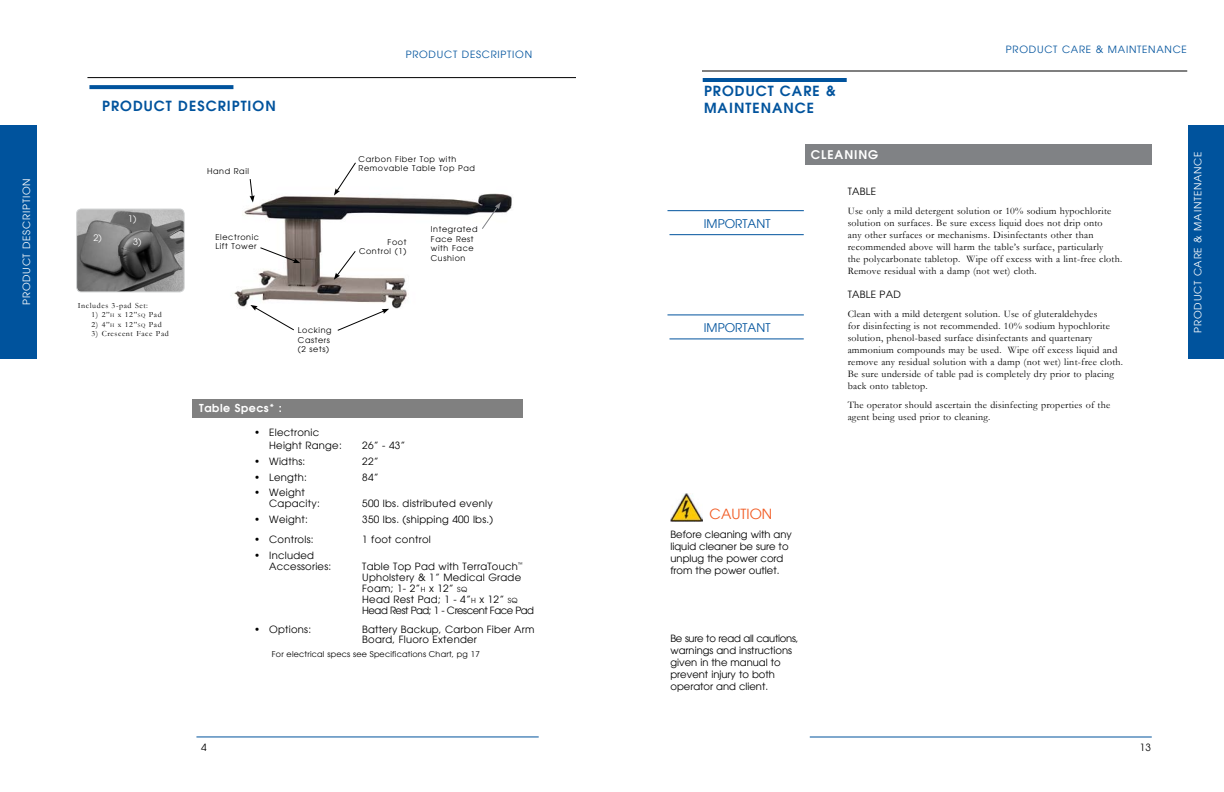
<style>
.page{position:relative;width:1224px;height:792px;background:#fff}
.page>*{position:absolute;margin:0;border:0;box-sizing:border-box;transform-origin:0 0}
.t1{font:600 14px/16.8px "Avant Garde";letter-spacing:.075em;color:#00539d}
.t2{font:14px "Avant Garde";color:#f15a22}
.t3{font:12px "Avant Garde";color:#00539d}
.t4{font:600 12px "Avant Garde";letter-spacing:.075em;color:#fff}
.t5{font:600 11px "Avant Garde";letter-spacing:.05em;color:#fff}
.t6{font:10px/12px "Garamond";letter-spacing:.025em;color:#000}
.t7{font:10px/11px "Avant Garde";letter-spacing:.025em;color:#000}
.t8{font:10px/12px "Avant Garde";color:#000}
.t9{font:10px "Avant Garde";letter-spacing:.075em;color:#fff}
.t10{font:10px "Avant Garde";letter-spacing:.075em;color:#00539d}
.t11{font:10px "Avant Garde";letter-spacing:-.045em;color:#000}
.t12{font:9px "Avant Garde";color:#fff}
.t13{font:8px/9.6px "Avant Garde";letter-spacing:.075em;color:#000}
.t14{font:8px "Garamond";letter-spacing:.075em;color:#000}
.t15{font:8px "Avant Garde";letter-spacing:.025em;color:#000}
.s1{font-size:5.6px}
.s2{font-size:7px}
</style>
<div class="page">
<hr style="left:87px;top:77px;width:489px;height:1px;background:#000">
<hr style="left:196px;top:736px;width:343px;height:1px;background:#00539d">
<svg style="left:89px;top:85px;width:144px;height:4px"></svg>
<div style="left:0;top:125px;width:36px;height:234px;background:#00539d"></div>
<div style="left:193px;top:399px;width:330px;height:18px;background:#808080"></div>
<img style="left:234px;top:193px;width:278px;height:116px">
<svg style="left:334px;top:162px;width:23px;height:34px"></svg>
<svg style="left:481px;top:202px;width:20px;height:28px"></svg>
<svg style="left:259px;top:246px;width:41px;height:17px"></svg>
<svg style="left:337px;top:309px;width:52px;height:22px"></svg>
<svg style="left:334px;top:250px;width:23px;height:30px"></svg>
<img style="left:78px;top:209px;width:105px;height:83px">
<div style="left:76px;top:209px;width:109px;height:83px;border:1px solid #d1d3d4;border-radius:5px"></div>
<svg style="left:250px;top:305px;width:45px;height:26px"></svg>
<svg style="left:249px;top:179px;width:6px;height:23px"></svg>
<hr style="left:702px;top:70px;width:485px;height:2px;background:#000">
<hr style="left:810px;top:736px;width:342px;height:2px;background:#00539d">
<hr style="left:703px;top:78px;width:144px;height:4px;background:#00539d">
<div style="left:1188px;top:125px;width:36px;height:234px;background:#00539d"></div>
<div style="left:805px;top:145px;width:346px;height:20px;background:#808285"></div>
<hr style="left:667px;top:210px;width:137px;height:1px;background:#00539d">
<hr style="left:669px;top:234px;width:135px;height:1px;background:#00539d">
<hr style="left:667px;top:314px;width:137px;height:1px;background:#00539d">
<hr style="left:669px;top:338px;width:135px;height:1px;background:#00539d">
<img style="left:670px;top:494px;width:32px;height:28px">
<p class="t9" style="left:21px;top:305px;width:128px;rotate:-90deg">Product Description</p>
<h1 class="t1" style="left:102px;top:98px;width:132px">PRODUCT DESCRIPTI</h1>
<h1 class="t1" style="left:253px;top:98px;width:25px">ON</h1>
<p class="t12" style="left:128px;top:213px;width:10px">1)</p>
<p class="t12" style="left:94px;top:232px;width:10px">2)</p>
<p class="t12" style="left:133px;top:236px;width:10px">3)</p>
<p class="t13" style="left:207px;top:167px;width:44px">Hand Rail</p>
<p class="t13" style="left:215px;top:232px;width:45px">Electronic<br>Lift Tower</p>
<p class="t14" style="left:78px;top:300px;width:72px">Includes 3-pad Set:</p>
<p class="t14" style="left:92px;top:309px;width:72px">1) 2”<span class="s1">h</span> x 12”<span class="s1">sq</span> Pad</p>
<p class="t14" style="left:92px;top:319px;width:72px">2) 4”<span class="s1">h</span> x 12”<span class="s1">sq</span> Pad</p>
<p class="t14" style="left:92px;top:329px;width:79px">3) Crescent Face Pad</p>
<p class="t13" style="left:298px;top:326px;width:35px">Locking<br>Casters (2 sets)</p>
<p class="t10" style="left:406px;top:49px;width:128px">Product Description</p>
<p class="t13" style="left:359px;top:154px;width:118px">Carbon Fiber Top with<br>Removable Table Top Pad</p>
<p class="t13" style="left:359px;top:237px;width:49px;text-align:right">Foot<br>Control (1)</p>
<p class="t13" style="left:431px;top:225px;width:48px">Integrated<br>Face Rest with Face<br>Cushion</p>
<p class="t5" style="left:199px;top:401px;width:84px">TABLE SPECS* :</p>
<p class="t7" style="left:269px;top:426px;width:74px;line-height:13px;text-indent:-15px">• Electronic<br>Height Range:</p>
<p class="t7" style="left:362px;top:440px;width:45px">26” - 43”</p>
<p class="t7" style="left:201px;top:742px;width:7px">4</p>
<p class="t7" style="left:254px;top:456px;width:53px">• Widths:</p>
<p class="t7" style="left:362px;top:456px;width:18px">22”</p>
<p class="t7" style="left:254px;top:471px;width:54px">• Length:</p>
<p class="t7" style="left:362px;top:471px;width:18px">84”</p>
<p class="t7" style="left:254px;top:487px;width:52px">• Weight<br>C</p>
<p class="t7" style="left:278px;top:498px;width:44px">apacity:</p>
<p class="t7" style="left:362px;top:498px;width:132px">500 lbs. distributed evenly</p>
<p class="t7" style="left:254px;top:514px;width:55px">• Weight:</p>
<p class="t7" style="left:362px;top:514px;width:132px">350 lbs. (shipping 400 lbs.)</p>
<p class="t7" style="left:254px;top:534px;width:61px">• Controls:</p>
<p class="t7" style="left:362px;top:534px;width:70px">1 foot control</p>
<p class="t7" style="left:254px;top:549px;width:61px">• Included<br>A</p>
<p class="t7" style="left:277px;top:560px;width:74px">ccessories: T</p>
<p class="t7" style="left:367px;top:560px;width:158px">able Top Pad with TerraTouch<sup>™</sup></p>
<p class="t7" style="left:369px;top:571px;width:154px">pholstery &amp; 1” Medical Grade</p>
<p class="t7" style="left:362px;top:582px;width:106px">Foam; 1- 2”<span class="s2">h</span> x 12” <span class="s2">sq</span></p>
<p class="t7" style="left:362px;top:593px;width:157px">Head Rest Pad; 1 - 4”<span class="s2">h</span> x 12” <span class="s2">sq</span></p>
<p class="t11" style="left:362px;top:604px;width:173px">Head Rest Pad; 1 - Crescent Face Pad</p>
<p class="t7" style="left:254px;top:623px;width:58px">• Options:</p>
<p class="t7" style="left:368px;top:624px;width:168px;line-height:10px;text-indent:-6px">Battery Backup, Carbon Fiber Arm oard, Fluoro Extender</p>
<p class="t15" style="left:272px;top:650px;width:210px">For electrical specs see Specifications Chart, pg 17</p>
<p class="t10" style="left:1006px;top:44px;width:181px">Product care &amp; Maintenance</p>
<h1 class="t1" style="left:704px;top:83px;width:133px">PRODUCT CARE &amp;<br>MAINTE NANCE</h1>
<p class="t4" style="left:811px;top:146px;width:69px">CLEANING</p>
<p class="t7" style="left:848px;top:186px;width:29px">Table</p>
<p class="t6" style="left:848px;top:204px;width:276px">Use only a mild detergent solution or 10% sodium hypochlorite solution on surfaces. Be sure excess liquid does not drip onto<br>any other surfaces or mechanisms. Disinfectants other than recommended above will harm the table’s surface, particularly<br>the polycarbonate tabletop. Wipe off excess with a lint-free cloth.<br>Remove residual with a damp (not wet) cloth.</p>
<p class="t7" style="left:848px;top:289px;width:53px">Table Pad</p>
<p class="t6" style="left:848px;top:308px;width:277px">Clean with a mild detergent solution. Use of gluteraldehydes<br>for disinfecting is not recommended. 10% sodium hypochlorite solution, phenol-based surface disinfectants and quartenary ammonium compounds may be used. Wipe off excess liquid and remove any residual solution with a damp (not wet) lint-free cloth.<br>Be sure underside of table pad is completely dry prior to placing back onto tabletop.</p>
<p class="t6" style="left:848px;top:399px;width:264px">The operator should ascertain the disinfecting properties of the agent being used prior to cleaning.</p>
<p class="t3" style="left:704px;top:216px;width:23px">IMPORTANT</p>
<p class="t3" style="left:704px;top:320px;width:23px">IMPORTANT</p>
<h1 class="t2" style="left:710px;top:506px;width:64px">caution</h1>
<p class="t8" style="left:670px;top:529px;width:123px">Before cleaning with any liquid cleaner be sure to unplug the power cord from the power outlet.</p>
<p class="t8" style="left:670px;top:632px;width:129px">Be sure to read all cautions, warnings and instructions given in the manual to prevent injury to both operator and client.</p>
<p class="t7" style="left:1140px;top:742px;width:13px">13</p>
<p class="t9" style="left:1192px;top:333px;width:181px;rotate:-90deg">product care &amp; Maintenance</p>
</div>
